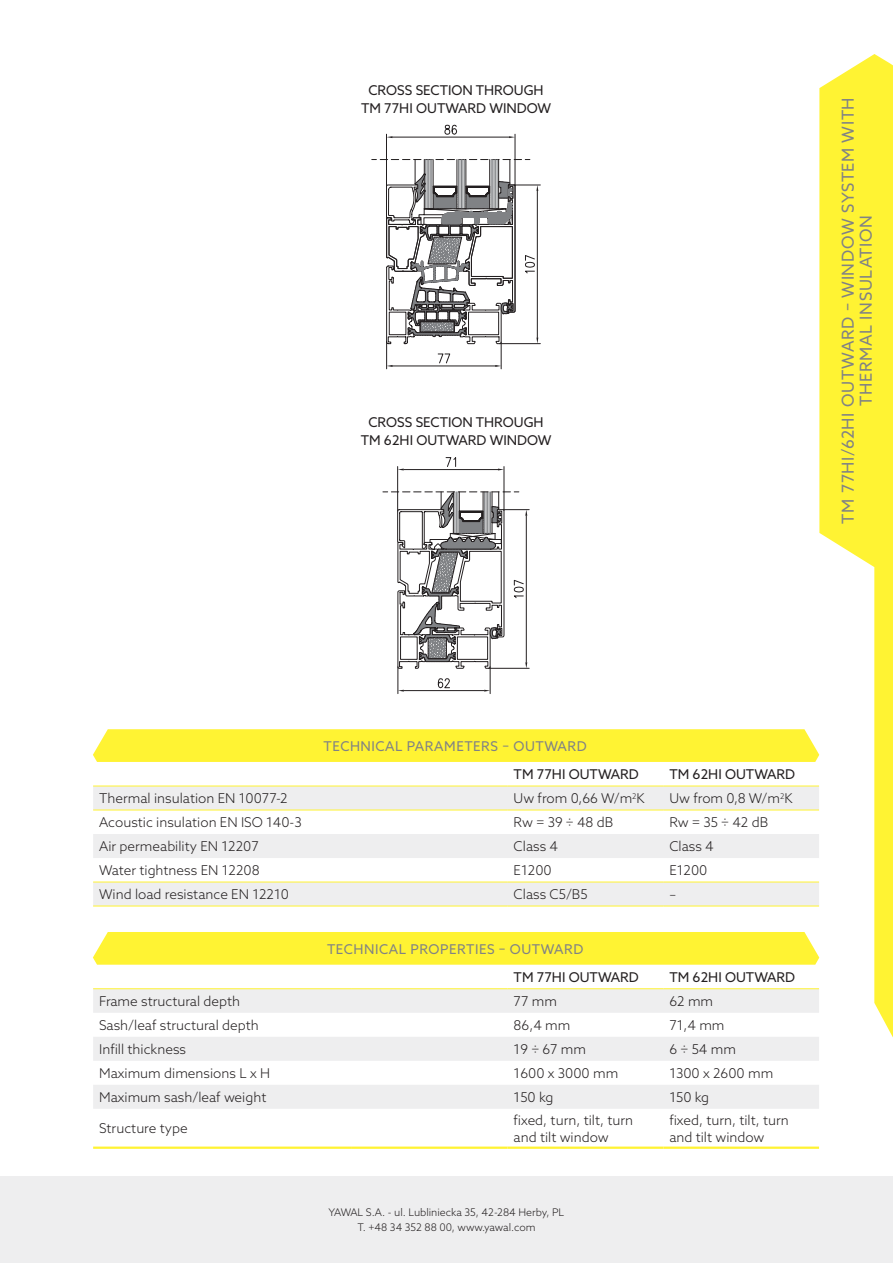
<style>
.page{position:relative;width:893px;height:1263px;background:#fff}
.page>*{position:absolute;margin:0;border:0;box-sizing:border-box;transform-origin:0 0}
.napis_na_belce_SZARY{font:16.5px/18px "Azo Sans";letter-spacing:.04em;color:#808285;text-align:center}
.dane_techniczne{font:300 13.5px/16.5px "Azo Sans";color:#231f20}
.Przekroje_nowy{font:13.5px/18px "Azo Sans";color:#231f20;text-align:center}
.para__techniczne_SZARY{font:13.5px "Azo Sans";letter-spacing:.04em;color:#808285}
.dane_techniczne_bold{font:13.5px "Azo Sans";color:#231f20}
.t1{font:300 10.5px/15px "Azo Sans";color:#231f20;text-align:center}
</style>
<div class="page">
<div style="left:0;top:1176px;width:893px;height:87px;background:#eeeeef"></div>
<svg style="left:819px;top:54px;width:74px;height:984px"></svg>
<div style="left:820px;top:88px;width:73px;height:445px;background:#fff333"></div>
<svg style="left:93px;top:989px;width:726px;height:120px;fill:#eeeeef"></svg>
<hr style="left:93px;top:1146px;width:259px;height:3px;background:#fff333">
<hr style="left:352px;top:1146px;width:156px;height:3px;background:#fff333">
<hr style="left:508px;top:1146px;width:155px;height:3px;background:#fff333">
<hr style="left:663px;top:1146px;width:156px;height:3px;background:#fff333">
<hr style="left:93px;top:988px;width:259px;height:1px;background:#fff333">
<hr style="left:352px;top:988px;width:156px;height:1px;background:#fff333">
<hr style="left:508px;top:988px;width:155px;height:1px;background:#fff333">
<hr style="left:663px;top:988px;width:156px;height:1px;background:#fff333">
<div style="left:93px;top:932px;width:726px;height:33px;background:#fff333"></div>
<svg style="left:93px;top:787px;width:726px;height:119px;fill:#eeeeef"></svg>
<hr style="left:93px;top:882px;width:259px;height:1px;background:#fff333">
<hr style="left:352px;top:882px;width:156px;height:1px;background:#fff333">
<hr style="left:508px;top:882px;width:155px;height:1px;background:#fff333">
<hr style="left:663px;top:882px;width:156px;height:1px;background:#fff333">
<hr style="left:93px;top:786px;width:259px;height:1px;background:#fff333">
<hr style="left:352px;top:786px;width:156px;height:1px;background:#fff333">
<hr style="left:508px;top:786px;width:155px;height:1px;background:#fff333">
<hr style="left:663px;top:786px;width:156px;height:1px;background:#fff333">
<hr style="left:93px;top:810px;width:259px;height:1px;background:#fff333">
<hr style="left:352px;top:810px;width:156px;height:1px;background:#fff333">
<hr style="left:508px;top:810px;width:155px;height:1px;background:#fff333">
<hr style="left:663px;top:810px;width:156px;height:1px;background:#fff333">
<hr style="left:93px;top:906px;width:259px;height:1px;background:#fff333">
<hr style="left:352px;top:906px;width:156px;height:1px;background:#fff333">
<hr style="left:508px;top:906px;width:155px;height:1px;background:#fff333">
<hr style="left:663px;top:906px;width:156px;height:1px;background:#fff333">
<svg style="left:93px;top:729px;width:726px;height:33px;background:#fff338"></svg>
<svg style="left:383px;top:457px;width:146px;height:237px"></svg>
<svg style="left:371px;top:124px;width:169px;height:245px"></svg>
<p class="Przekroje_nowy" style="left:361px;top:81px;width:192px">CROSS SECTION THROUGH<br>TM 77HI OUTWARD WINDOW</p>
<p class="Przekroje_nowy" style="left:361px;top:413px;width:192px">CROSS SECTION THROUGH<br>TM 62HI OUTWARD WINDOW</p>
<p class="napis_na_belce_SZARY" style="left:839px;top:523px;width:428px;rotate:-90deg">TM 77HI/62HI OUTWARD – WINDOW SYSTEM WITH<br>THERMAL INSULATION</p>
<p class="para__techniczne_SZARY" style="left:324px;top:737px;width:265px">TECHNICAL PARAMETERS – OUTWARD</p>
<p class="dane_techniczne_bold" style="left:514px;top:765px;width:127px">TM 77HI OUTWARD</p>
<p class="dane_techniczne_bold" style="left:669px;top:765px;width:127px">TM 62HI OUTWARD</p>
<p class="dane_techniczne" style="left:99px;top:790px;width:190px">Thermal insulation EN 10077-2</p>
<p class="dane_techniczne" style="left:514px;top:790px;width:133px">Uw from 0,66 W/m<sup>2</sup>K</p>
<p class="dane_techniczne" style="left:669px;top:790px;width:125px">Uw from 0,8 W/m<sup>2</sup>K</p>
<p class="dane_techniczne" style="left:99px;top:814px;width:204px">Acoustic insulation EN ISO 140-3</p>
<p class="dane_techniczne" style="left:514px;top:814px;width:101px">Rw = 39 ÷ 48 dB</p>
<p class="dane_techniczne" style="left:669px;top:814px;width:100px">Rw = 35 ÷ 42 dB</p>
<p class="dane_techniczne" style="left:99px;top:838px;width:161px">Air permeability EN 12207</p>
<p class="dane_techniczne" style="left:514px;top:838px;width:46px">Class 4</p>
<p class="dane_techniczne" style="left:669px;top:838px;width:46px">Class 4</p>
<p class="dane_techniczne" style="left:99px;top:862px;width:162px">Water tightness EN 12208</p>
<p class="dane_techniczne" style="left:514px;top:862px;width:40px">E1200</p>
<p class="dane_techniczne" style="left:669px;top:862px;width:40px">E1200</p>
<p class="dane_techniczne" style="left:99px;top:886px;width:191px">Wind load resistance EN 12210</p>
<p class="dane_techniczne" style="left:514px;top:886px;width:76px">Class C5/B5</p>
<p class="dane_techniczne" style="left:669px;top:886px;width:8px">–</p>
<p class="para__techniczne_SZARY" style="left:327px;top:940px;width:258px">TECHNICAL PROPERTIES – OUTWARD</p>
<p class="dane_techniczne_bold" style="left:514px;top:968px;width:127px">TM 77HI OUTWARD</p>
<p class="dane_techniczne_bold" style="left:669px;top:968px;width:127px">TM 62HI OUTWARD</p>
<p class="dane_techniczne" style="left:99px;top:993px;width:143px">Frame structural depth</p>
<p class="dane_techniczne" style="left:514px;top:993px;width:45px">77 mm</p>
<p class="dane_techniczne" style="left:669px;top:993px;width:45px">62 mm</p>
<p class="dane_techniczne" style="left:99px;top:1017px;width:161px">Sash/leaf structural depth</p>
<p class="dane_techniczne" style="left:514px;top:1017px;width:58px">86,4 mm</p>
<p class="dane_techniczne" style="left:669px;top:1017px;width:57px">71,4 mm</p>
<p class="dane_techniczne" style="left:99px;top:1041px;width:89px">Infill thickness</p>
<p class="dane_techniczne" style="left:514px;top:1041px;width:74px">19 ÷ 67 mm</p>
<p class="dane_techniczne" style="left:669px;top:1041px;width:68px">6 ÷ 54 mm</p>
<p class="dane_techniczne" style="left:99px;top:1065px;width:172px">Maximum dimensions L x H</p>
<p class="dane_techniczne" style="left:514px;top:1065px;width:106px">1600 x 3000 mm</p>
<p class="dane_techniczne" style="left:669px;top:1065px;width:105px">1300 x 2600 mm</p>
<p class="dane_techniczne" style="left:99px;top:1089px;width:169px">Maximum sash/leaf weight</p>
<p class="dane_techniczne" style="left:514px;top:1089px;width:41px">150 kg</p>
<p class="dane_techniczne" style="left:669px;top:1089px;width:41px">150 kg</p>
<p class="dane_techniczne" style="left:99px;top:1120px;width:90px">Structure type</p>
<p class="dane_techniczne" style="left:514px;top:1112px;width:121px">fixed, turn, tilt, turn and tilt window</p>
<p class="dane_techniczne" style="left:669px;top:1112px;width:121px">fixed, turn, tilt, turn and tilt window</p>
<p class="t1" style="left:329px;top:1205px;width:237px">YAWAL S.A. - ul. Lubliniecka 35, 42-284 Herby, PL<br>T. +48 34 352 88 00, www.yawal.com</p>
</div>
